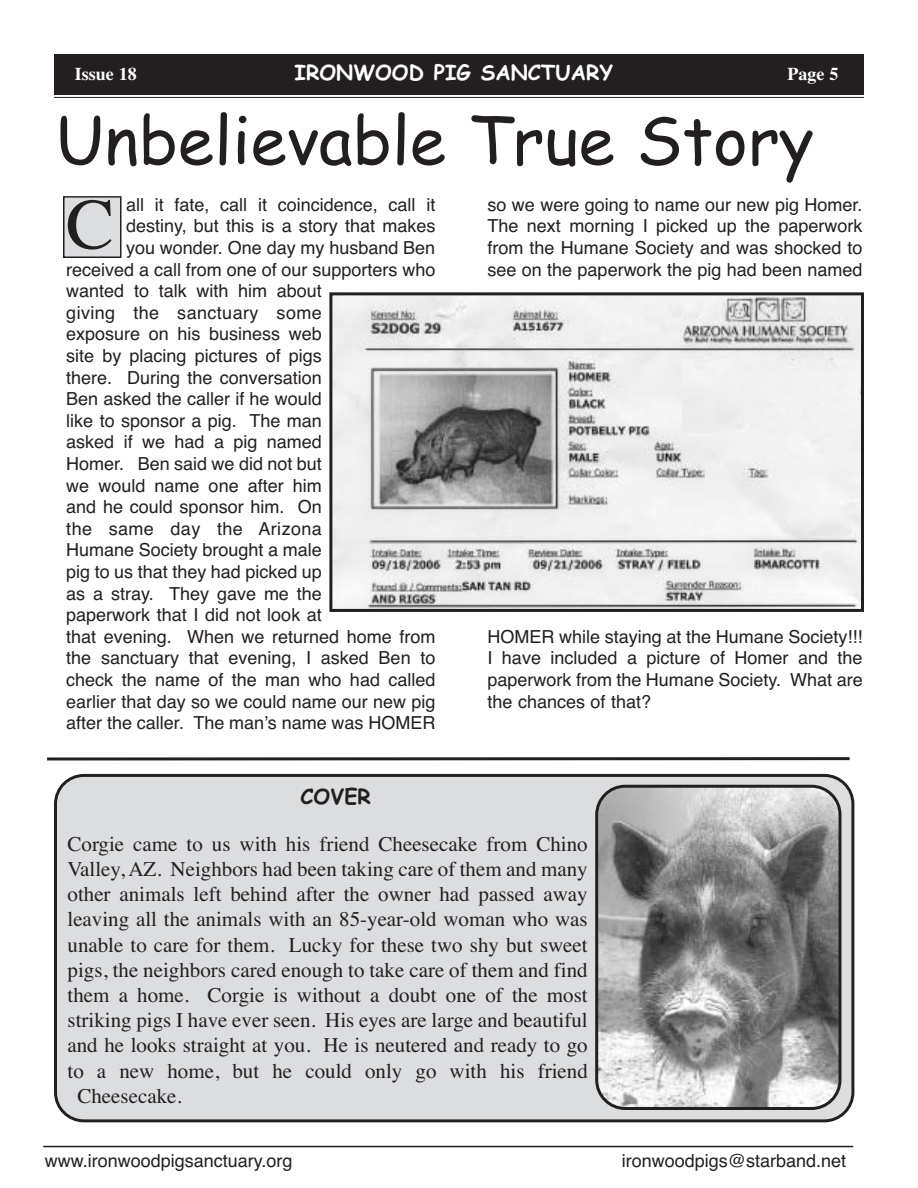
<style>
.page{position:relative;width:918px;height:1188px;background:#fff}
.page>*{position:absolute;margin:0;border:0;box-sizing:border-box;transform-origin:0 0}
.t1{font:72px "Times";color:#231f20}
.t2{font:66px "Comic Sans MS";color:#231f20}
.t3{font:21px "Times";color:#231f20}
.t4{font:700 21px "Comic Sans MS";color:#fff}
.t5{font:700 21px "Comic Sans MS";color:#231f20}
.t6{font:18px/21.6px "Helvetica";color:#231f20;text-align:justify}
.t7{font:18px "Helvetica";letter-spacing:.02em;color:#231f20}
.t8{font:700 18px "Times";color:#fff}
</style>
<div class="page">
<div style="left:54px;top:54px;width:810px;height:40px;background:#231f20"></div>
<hr style="left:54px;top:97px;width:810px;height:1px;background:#231f20">
<hr style="left:43px;top:1146px;width:810px;height:1px;background:#231f20">
<div style="left:54px;top:774px;width:800px;height:348px;background:#dcdddf"></div>
<svg style="left:595px;top:785px;width:247px;height:325px;background:#939393"></svg>
<img style="left:333px;top:296px;width:527px;height:312px">
<div style="left:329px;top:292px;width:535px;height:320px;border:3px solid #231f20"></div>
<div style="left:64px;top:198px;width:56px;height:58px;background:#dcdddf"></div>
<div style="left:63px;top:196px;width:59px;height:62px;border:2px solid #231f20"></div>
<hr style="left:47px;top:757px;width:803px;height:3px;background:#231f20">
<div style="left:682px;top:359px;width:178px;height:74px;background:#f1f1f1"></div>
<p class="t8" style="left:75px;top:63px;width:63px">Issue 18</p>
<p class="t4" style="left:295px;top:60px;width:320px">IRONWOOD PIG SANCTUARY</p>
<p class="t8" style="left:788px;top:63px;width:52px">Page 5</p>
<h2 class="t2" style="left:56px;top:103px;width:760px">Unbelievable True Story</h2>
<h1 class="t1" style="left:66px;top:181px;width:50px">C</h1>
<p class="t6" style="left:126px;top:194px;width:311px">all it fate, call it coincidence, call it</p>
<p class="t6" style="left:126px;top:215px;width:311px">destiny, but this is a story that makes</p>
<p class="t6" style="left:126px;top:237px;width:311px">you wonder. One day my husband Ben</p>
<p class="t6" style="left:66px;top:259px;width:371px">received a call from one of our supporters who</p>
<p class="t6" style="left:66px;top:280px;width:257px">wanted to talk with him about</p>
<p class="t7" style="left:66px;top:302px;width:257px">giving the sanctuary some</p>
<p class="t6" style="left:66px;top:323px;width:257px">exposure on his business web</p>
<p class="t6" style="left:66px;top:345px;width:257px">site by placing pictures of pigs</p>
<p class="t6" style="left:66px;top:367px;width:257px">there. During the conversation</p>
<p class="t6" style="left:66px;top:388px;width:257px">Ben asked the caller if he would</p>
<p class="t6" style="left:66px;top:410px;width:257px">like to sponsor a pig. The man</p>
<p class="t6" style="left:66px;top:431px;width:257px">asked if we had a pig named</p>
<p class="t6" style="left:66px;top:453px;width:257px">Homer. Ben said we did not but</p>
<p class="t6" style="left:66px;top:475px;width:257px">we would name one after him</p>
<p class="t6" style="left:66px;top:496px;width:257px">and he could sponsor him. On</p>
<p class="t7" style="left:66px;top:518px;width:257px">the same day the Arizona</p>
<p class="t6" style="left:66px;top:539px;width:257px">Humane Society brought a male</p>
<p class="t6" style="left:66px;top:561px;width:257px">pig to us that they had picked up</p>
<p class="t6" style="left:66px;top:583px;width:257px">as a stray. They gave me the</p>
<p class="t6" style="left:66px;top:604px;width:257px">paperwork that I did not look at</p>
<p class="t6" style="left:66px;top:626px;width:371px">that evening. When we returned home from</p>
<p class="t6" style="left:66px;top:647px;width:371px">the sanctuary that evening, I asked Ben to</p>
<p class="t6" style="left:66px;top:669px;width:371px">check the name of the man who had called</p>
<p class="t6" style="left:66px;top:691px;width:371px">earlier that day so we could name our new pig</p>
<p class="t6" style="left:66px;top:712px;width:371px">after the caller. The man’s name was HOMER</p>
<p class="t6" style="left:488px;top:194px;width:377px">so we were going to name our new pig Homer.<br>The next morning I picked up the paperwork from the Humane Society and was shocked to see on the paperwork the pig had been named</p>
<p class="t6" style="left:488px;top:626px;width:377px">HOMER while staying at the Humane Society!!!<br>I have included a picture of Homer and the paperwork from the Humane Society. What are the chances of that?</p>
<p class="t5" style="left:301px;top:785px;width:72px">COVER</p>
<p class="t3" style="left:68px;top:831px;width:522px">Corgie came to us with his friend Cheesecake from Chino</p>
<p class="t3" style="left:68px;top:857px;width:522px">Valley, AZ. Neighbors had been taking care of them and many</p>
<p class="t3" style="left:68px;top:882px;width:522px">other animals left behind after the owner had passed away</p>
<p class="t3" style="left:68px;top:907px;width:522px">leaving all the animals with an 85-year-old woman who was</p>
<p class="t3" style="left:68px;top:932px;width:522px">unable to care for them. Lucky for these two shy but sweet</p>
<p class="t3" style="left:68px;top:957px;width:522px">pigs, the neighbors cared enough to take care of them and find</p>
<p class="t3" style="left:68px;top:983px;width:522px">them a home. Corgie is without a doubt one of the most</p>
<p class="t3" style="left:68px;top:1008px;width:522px">striking pigs I have ever seen. His eyes are large and beautiful</p>
<p class="t3" style="left:68px;top:1033px;width:522px">and he looks straight at you. He is neutered and ready to go</p>
<p class="t3" style="left:68px;top:1058px;width:522px">to a new home, but he could only go with his friend</p>
<p class="t3" style="left:77px;top:1083px;width:106px">Cheesecake.</p>
<p class="t6" style="left:45px;top:1150px;width:249px">www.ironwoodpigsanctuary.org</p>
<p class="t6" style="left:622px;top:1150px;width:226px">ironwoodpigs@starband.net</p>
</div>
